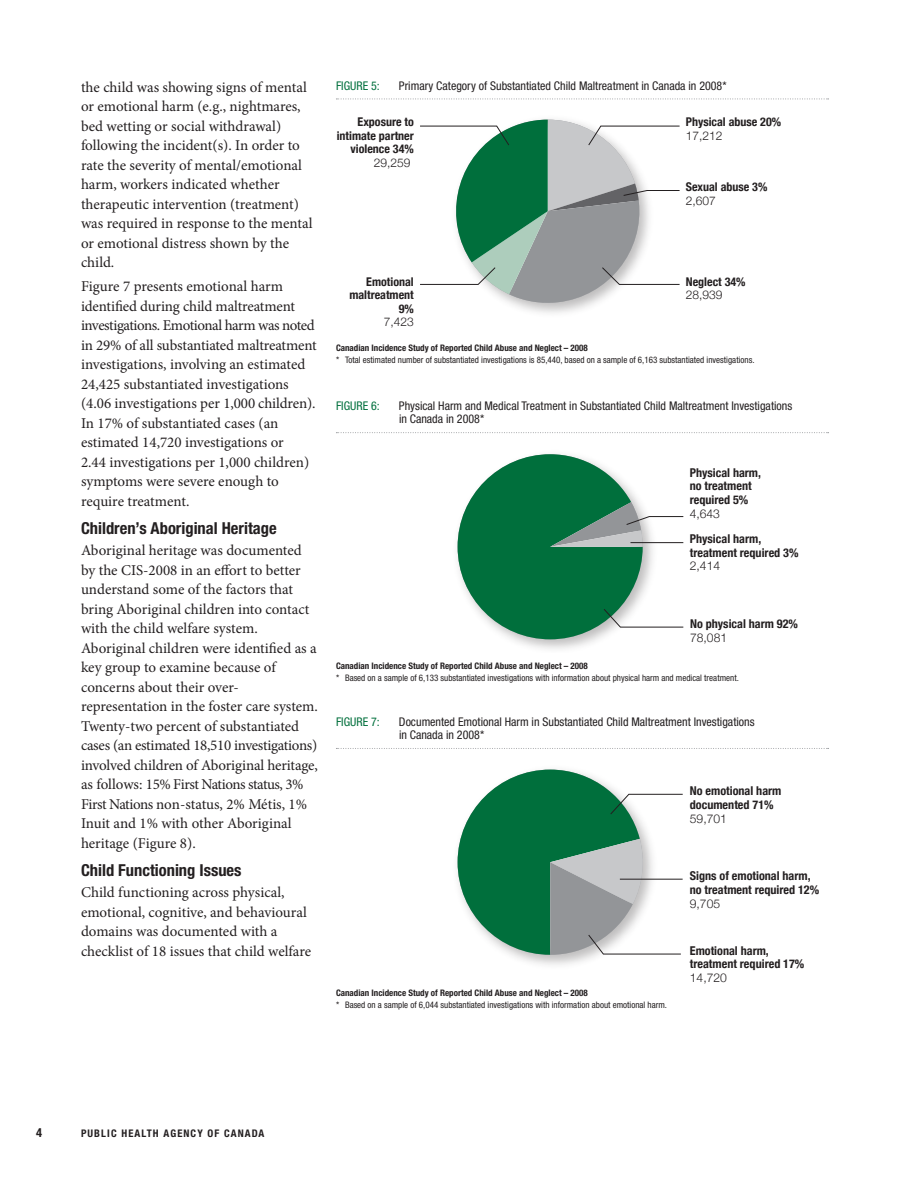
<style>
.page{position:relative;width:918px;height:1188px;background:#fff}
.page>*{position:absolute;margin:0;border:0;box-sizing:border-box;transform-origin:0 0}
.t1{font:700 condensed 16.5px "Helvetica Neue LT Std";color:#231f20}
.t2{font:15px/19.5px "Minion Pro";letter-spacing:-.005em;color:#231f20}
.t3{font:700 condensed 12.45px "Helvetica Neue LT Std";color:#231f20}
.t4{font:700 condensed 12.15px/13.6px "Helvetica Neue";color:#231f20}
.t5{font:300 12.15px "Helvetica Neue";color:#231f20}
.t6{font:condensed 12px/13.5px "Helvetica Neue LT Std";color:#231f20}
.t7{font:700 condensed 12px/13.5px "Helvetica Neue";color:#231f20;text-align:right}
.t8{font:300 12px "Helvetica Neue";color:#231f20}
.t9{font:condensed 12px "Helvetica Neue LT Std";color:#006f3c}
.t10{font:700 condensed 10.5px "Helvetica Neue LT Std";letter-spacing:.105em;color:#231f20}
.t11{font:condensed 9px "Helvetica Neue LT Std";color:#231f20}
.t12{font:700 condensed 9px "Helvetica Neue LT Std";color:#231f20}
</style>
<div class="page">
<img style="left:512px;top:119px;width:81px;height:194px">
<svg style="left:420px;top:120px;width:260px;height:184px"></svg>
<img style="left:457px;top:539px;width:141px;height:110px">
<svg style="left:458px;top:454px;width:226px;height:185px"></svg>
<img style="left:457px;top:769px;width:141px;height:196px">
<svg style="left:458px;top:770px;width:225px;height:185px"></svg>
<svg style="left:336px;top:99px;width:493px;height:1px"></svg>
<svg style="left:336px;top:432px;width:493px;height:1px"></svg>
<svg style="left:336px;top:748px;width:493px;height:1px"></svg>
<p class="t2" style="left:81px;top:77px;width:233px">the child was showing signs of mental or emotional harm (e.g., nightmares, bed wetting or social withdrawal) following the incident(s). In order to rate the severity of mental/emotional harm, workers indicated whether therapeutic intervention (treatment) was required in response to the mental or emotional distress shown by the child.</p>
<p class="t2" style="left:81px;top:277px;width:237px">Figure 7 presents emotional harm identified during child maltreatment investigations. Emotional harm was noted in 29% of all substantiated maltreatment investigations, involving an estimated 24,425 substantiated investigations (4.06 investigations per 1,000 children).<br>In 17% of substantiated cases (an estimated 14,720 investigations or<br>2.44 investigations per 1,000 children) symptoms were severe enough to require treatment.</p>
<p class="t1" style="left:81px;top:519px;width:197px">Children’s Aboriginal Heritage</p>
<p class="t2" style="left:81px;top:541px;width:238px">Aboriginal heritage was documented by the CIS‑2008 in an effort to better understand some of the factors that bring Aboriginal children into contact with the child welfare system.<br>Aboriginal children were identified as a key group to examine because of concerns about their over&shy;representation in the foster care system.<br>Twenty-two percent of substantiated cases (an estimated 18,510 investigations) involved children of Aboriginal heritage, as follows: 15% First Nations status, 3% First Nations non-status, 2% Métis, 1% Inuit and 1% with other Aboriginal heritage (Figure 8).</p>
<p class="t1" style="left:81px;top:861px;width:162px">Child Functioning Issues</p>
<p class="t2" style="left:81px;top:883px;width:232px">Child functioning across physical, emotional, cognitive, and behavioural domains was documented with a checklist of 18 issues that child welfare</p>
<p class="t9" style="left:336px;top:78px;width:45px">FIGURE 5:</p>
<p class="t6" style="left:399px;top:78px;width:329px">Primary Category of Substantiated Child Maltreatment in Canada in 2008*</p>
<p class="t7" style="left:337px;top:115px;width:79px">Exposure to intimate partner violence 34%</p>
<p class="t8" style="left:374px;top:155px;width:38px">29,259</p>
<p class="t7" style="left:349px;top:275px;width:66px">Emotional maltreatment<br>9%</p>
<p class="t8" style="left:384px;top:315px;width:32px">7,423</p>
<p class="t7" style="left:686px;top:115px;width:97px">Physical abuse 20%</p>
<p class="t8" style="left:686px;top:128px;width:38px">17,212</p>
<p class="t7" style="left:686px;top:180px;width:83px">Sexual abuse 3%</p>
<p class="t8" style="left:686px;top:193px;width:32px">2,607</p>
<p class="t7" style="left:686px;top:275px;width:61px">Neglect 34%</p>
<p class="t8" style="left:686px;top:288px;width:38px">28,939</p>
<p class="t12" style="left:336px;top:343px;width:253px">Canadian Incidence Study of Reported Child Abuse and Neglect – 2008</p>
<p class="t11" style="left:336px;top:355px;width:420px">* Total estimated number of substantiated investigations is 85,440, based on a sample of 6,163 substantiated investigations.</p>
<p class="t9" style="left:336px;top:399px;width:45px">FIGURE 6:</p>
<p class="t6" style="left:399px;top:399px;width:395px">Physical Harm and Medical Treatment in Substantiated Child Maltreatment Investigations in Canada in 2008*</p>
<p class="t4" style="left:690px;top:465px;width:73px">Physical harm, no treatment required 5%</p>
<p class="t5" style="left:690px;top:506px;width:32px">4,643</p>
<p class="t4" style="left:690px;top:532px;width:110px">Physical harm, treatment required 3%</p>
<p class="t5" style="left:690px;top:558px;width:32px">2,414</p>
<p class="t4" style="left:690px;top:617px;width:109px">No physical harm 92%</p>
<p class="t5" style="left:690px;top:630px;width:39px">78,081</p>
<p class="t12" style="left:336px;top:660px;width:253px">Canadian Incidence Study of Reported Child Abuse and Neglect – 2008</p>
<p class="t11" style="left:336px;top:672px;width:404px">* Based on a sample of 6,133 substantiated investigations with information about physical harm and medical treatment.</p>
<p class="t9" style="left:336px;top:714px;width:45px">FIGURE 7:</p>
<p class="t6" style="left:399px;top:714px;width:357px">Documented Emotional Harm in Substantiated Child Maltreatment Investigations in Canada in 2008*</p>
<p class="t4" style="left:690px;top:784px;width:93px">No emotional harm documented 71%</p>
<p class="t5" style="left:690px;top:811px;width:39px">59,701</p>
<p class="t4" style="left:690px;top:869px;width:131px">Signs of emotional harm, no treatment required 12%</p>
<p class="t5" style="left:690px;top:896px;width:32px">9,705</p>
<p class="t12" style="left:336px;top:987px;width:253px">Canadian Incidence Study of Reported Child Abuse and Neglect – 2008</p>
<p class="t11" style="left:336px;top:999px;width:332px">* Based on a sample of 6,044 substantiated investigations with information about emotional harm.</p>
<p class="t4" style="left:690px;top:943px;width:116px">Emotional harm, treatment required 17%</p>
<p class="t5" style="left:690px;top:970px;width:39px">14,720</p>
<p class="t3" style="left:36px;top:1125px;width:7px">4</p>
<p class="t10" style="left:81px;top:1127px;width:185px">PUBLIC HEALTH AGENCY OF CANADA</p>
</div>
